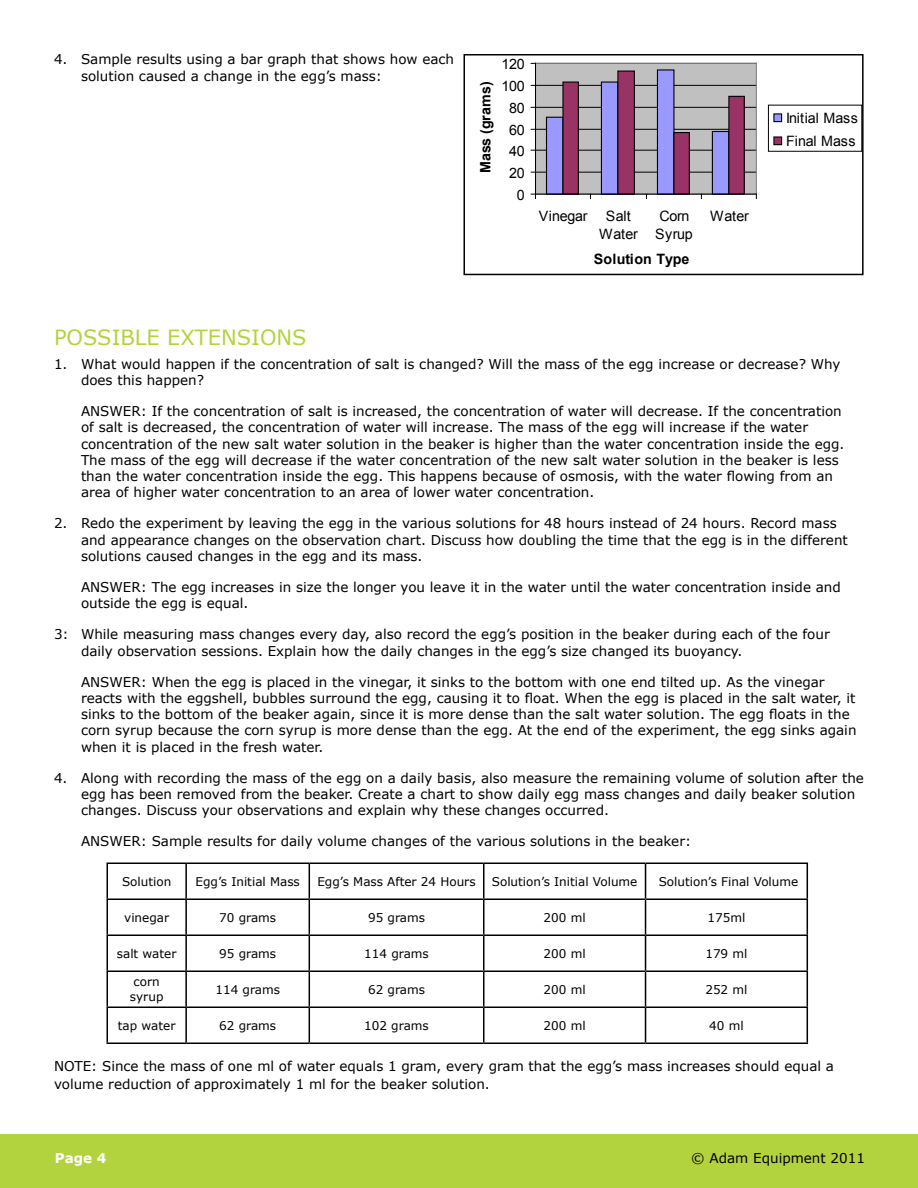
<style>
.page{position:relative;width:918px;height:1188px;background:#fff}
.page>*{position:absolute;margin:0;border:0;box-sizing:border-box;transform-origin:0 0}
.t1{font:21px "Verdana";color:#b2d33e}
.t2{font:14.25px/18.8px "Arial";letter-spacing:-.02em;color:#000;text-align:center}
.t3{font:700 14.25px "Arial";letter-spacing:.005em;color:#000}
.t4{font:14.25px/23.1px "Arial";letter-spacing:.005em;color:#000}
.t5{font:14.25px/18.8px "Arial";letter-spacing:.01em;color:#000;text-align:center}
.t6{font:13.5px/16.2px "Verdana";color:#000}
.t7{font:700 13.5px "Verdana";color:#fff}
.t8{font:12px/15px "Verdana";color:#000;text-align:center}
</style>
<div class="page">
<div style="left:0;top:1134px;width:918px;height:54px;background:#b2d33e"></div>
<hr style="left:106px;top:864px;width:2px;height:35px;background:#000">
<hr style="left:106px;top:863px;width:80px;height:1px;background:#000">
<hr style="left:186px;top:863px;width:123px;height:1px;background:#000">
<hr style="left:309px;top:863px;width:175px;height:1px;background:#000">
<hr style="left:484px;top:863px;width:162px;height:1px;background:#000">
<hr style="left:646px;top:863px;width:162px;height:1px;background:#000">
<hr style="left:106px;top:900px;width:2px;height:35px;background:#000">
<hr style="left:106px;top:936px;width:2px;height:35px;background:#000">
<hr style="left:106px;top:972px;width:2px;height:35px;background:#000">
<hr style="left:106px;top:1008px;width:2px;height:35px;background:#000">
<hr style="left:106px;top:899px;width:80px;height:1px;background:#000">
<hr style="left:186px;top:899px;width:123px;height:1px;background:#000">
<hr style="left:309px;top:899px;width:175px;height:1px;background:#000">
<hr style="left:484px;top:899px;width:162px;height:1px;background:#000">
<hr style="left:646px;top:899px;width:162px;height:1px;background:#000">
<hr style="left:106px;top:935px;width:80px;height:1px;background:#000">
<hr style="left:186px;top:935px;width:123px;height:1px;background:#000">
<hr style="left:309px;top:935px;width:175px;height:1px;background:#000">
<hr style="left:484px;top:935px;width:162px;height:1px;background:#000">
<hr style="left:646px;top:935px;width:162px;height:1px;background:#000">
<hr style="left:106px;top:971px;width:80px;height:1px;background:#000">
<hr style="left:186px;top:971px;width:123px;height:1px;background:#000">
<hr style="left:309px;top:971px;width:175px;height:1px;background:#000">
<hr style="left:484px;top:971px;width:162px;height:1px;background:#000">
<hr style="left:646px;top:971px;width:162px;height:1px;background:#000">
<hr style="left:106px;top:1007px;width:80px;height:1px;background:#000">
<hr style="left:186px;top:1007px;width:123px;height:1px;background:#000">
<hr style="left:309px;top:1007px;width:175px;height:1px;background:#000">
<hr style="left:484px;top:1007px;width:162px;height:1px;background:#000">
<hr style="left:646px;top:1007px;width:162px;height:1px;background:#000">
<hr style="left:106px;top:1043px;width:80px;height:1px;background:#000">
<hr style="left:186px;top:1043px;width:123px;height:1px;background:#000">
<hr style="left:309px;top:1043px;width:175px;height:1px;background:#000">
<hr style="left:484px;top:1043px;width:162px;height:1px;background:#000">
<hr style="left:646px;top:1043px;width:162px;height:1px;background:#000">
<hr style="left:185px;top:864px;width:2px;height:35px;background:#000">
<hr style="left:309px;top:864px;width:1px;height:35px;background:#000">
<hr style="left:483px;top:864px;width:1px;height:35px;background:#000">
<hr style="left:645px;top:864px;width:1px;height:35px;background:#000">
<hr style="left:807px;top:864px;width:1px;height:35px;background:#000">
<hr style="left:185px;top:900px;width:2px;height:35px;background:#000">
<hr style="left:309px;top:900px;width:1px;height:35px;background:#000">
<hr style="left:483px;top:900px;width:1px;height:35px;background:#000">
<hr style="left:645px;top:900px;width:1px;height:35px;background:#000">
<hr style="left:807px;top:900px;width:1px;height:35px;background:#000">
<hr style="left:185px;top:936px;width:2px;height:35px;background:#000">
<hr style="left:309px;top:936px;width:1px;height:35px;background:#000">
<hr style="left:483px;top:936px;width:1px;height:35px;background:#000">
<hr style="left:645px;top:936px;width:1px;height:35px;background:#000">
<hr style="left:807px;top:936px;width:1px;height:35px;background:#000">
<hr style="left:185px;top:972px;width:2px;height:35px;background:#000">
<hr style="left:309px;top:972px;width:1px;height:35px;background:#000">
<hr style="left:483px;top:972px;width:1px;height:35px;background:#000">
<hr style="left:645px;top:972px;width:1px;height:35px;background:#000">
<hr style="left:807px;top:972px;width:1px;height:35px;background:#000">
<hr style="left:185px;top:1008px;width:2px;height:35px;background:#000">
<hr style="left:309px;top:1008px;width:1px;height:35px;background:#000">
<hr style="left:483px;top:1008px;width:1px;height:35px;background:#000">
<hr style="left:645px;top:1008px;width:1px;height:35px;background:#000">
<hr style="left:807px;top:1008px;width:1px;height:35px;background:#000">
<svg style="left:530px;top:62px;width:331px;height:137px"></svg>
<div style="left:464px;top:54px;width:400px;height:221px;border:2px solid #000"></div>
<p class="t6" style="left:81px;top:51px;width:375px;text-indent:-27px">4. Sample results using a bar graph that shows how each solution caused a change in the egg’s mass:</p>
<p class="t3" style="left:476px;top:173px;width:93px;rotate:-90deg">Mass (grams)</p>
<p class="t2" style="left:501px;top:55px;width:25px">120</p>
<p class="t2" style="left:501px;top:77px;width:25px">100</p>
<p class="t2" style="left:509px;top:99px;width:17px">80</p>
<p class="t2" style="left:509px;top:121px;width:17px">60</p>
<p class="t2" style="left:509px;top:141px;width:17px">40</p>
<p class="t2" style="left:509px;top:163px;width:17px">20</p>
<p class="t2" style="left:517px;top:185px;width:9px">0</p>
<p class="t2" style="left:539px;top:206px;width:50px">Vinegar</p>
<p class="t5" style="left:599px;top:206px;width:40px">Salt<br>Water</p>
<p class="t2" style="left:655px;top:206px;width:39px">Corn<br>Syrup</p>
<p class="t2" style="left:710px;top:206px;width:40px">Water</p>
<p class="t3" style="left:594px;top:250px;width:97px">Solution Type</p>
<p class="t4" style="left:786px;top:106px;width:73px">Initial Mass<br>Final Mass</p>
<h1 class="t1" style="left:54px;top:323px;width:254px">POSSIBLE EXTENSIONS</h1>
<p class="t6" style="left:81px;top:356px;width:761px;text-indent:-27px">1. What would happen if the concentration of salt is changed? Will the mass of the egg increase or decrease? Why does this happen?</p>
<p class="t6" style="left:81px;top:403px;width:765px">ANSWER: If the concentration of salt is increased, the concentration of water will decrease. If the concentration of salt is decreased, the concentration of water will increase. The mass of the egg will increase if the water concentration of the new salt water solution in the beaker is higher than the water concentration inside the egg.<br>The mass of the egg will decrease if the water concentration of the new salt water solution in the beaker is less than the water concentration inside the egg. This happens because of osmosis, with the water flowing from an area of higher water concentration to an area of lower water concentration.</p>
<p class="t6" style="left:81px;top:515px;width:768px;text-indent:-27px">2. Redo the experiment by leaving the egg in the various solutions for 48 hours instead of 24 hours. Record mass and appearance changes on the observation chart. Discuss how doubling the time that the egg is in the different solutions caused changes in the egg and its mass.</p>
<p class="t6" style="left:81px;top:579px;width:761px">ANSWER: The egg increases in size the longer you leave it in the water until the water concentration inside and outside the egg is equal.</p>
<p class="t6" style="left:81px;top:626px;width:750px;text-indent:-27px">3: While measuring mass changes every day, also record the egg’s position in the beaker during each of the four daily observation sessions. Explain how the daily changes in the egg’s size changed its buoyancy.</p>
<p class="t6" style="left:81px;top:674px;width:777px">ANSWER: When the egg is placed in the vinegar, it sinks to the bottom with one end tilted up. As the vinegar reacts with the eggshell, bubbles surround the egg, causing it to float. When the egg is placed in the salt water, it sinks to the bottom of the beaker again, since it is more dense than the salt water solution. The egg floats in the corn syrup because the corn syrup is more dense than the egg. At the end of the experiment, the egg sinks again when it is placed in the fresh water.</p>
<p class="t6" style="left:81px;top:770px;width:784px;text-indent:-27px">4. Along with recording the mass of the egg on a daily basis, also measure the remaining volume of solution after the egg has been removed from the beaker. Create a chart to show daily egg mass changes and daily beaker solution changes. Discuss your observations and explain why these changes occurred.</p>
<p class="t6" style="left:81px;top:833px;width:612px">ANSWER: Sample results for daily volume changes of the various solutions in the beaker:</p>
<p class="t8" style="left:122px;top:874px;width:51px">Solution</p>
<p class="t8" style="left:196px;top:874px;width:106px">Egg’s Initial Mass</p>
<p class="t8" style="left:317px;top:874px;width:160px">Egg’s Mass After 24 Hours</p>
<p class="t8" style="left:492px;top:874px;width:147px">Solution’s Initial Volume</p>
<p class="t8" style="left:659px;top:874px;width:141px">Solution’s Final Volume</p>
<p class="t8" style="left:124px;top:910px;width:46px">vinegar</p>
<p class="t8" style="left:219px;top:910px;width:58px">70 grams</p>
<p class="t8" style="left:368px;top:910px;width:58px">95 grams</p>
<p class="t8" style="left:544px;top:910px;width:44px">200 ml</p>
<p class="t8" style="left:707px;top:910px;width:39px">175ml</p>
<p class="t8" style="left:117px;top:946px;width:61px">salt water</p>
<p class="t8" style="left:219px;top:946px;width:58px">95 grams</p>
<p class="t8" style="left:364px;top:946px;width:66px">114 grams</p>
<p class="t8" style="left:544px;top:946px;width:44px">200 ml</p>
<p class="t8" style="left:705px;top:946px;width:44px">179 ml</p>
<p class="t8" style="left:130px;top:974px;width:35px">corn syrup</p>
<p class="t8" style="left:215px;top:982px;width:66px">114 grams</p>
<p class="t8" style="left:368px;top:982px;width:58px">62 grams</p>
<p class="t8" style="left:544px;top:982px;width:44px">200 ml</p>
<p class="t8" style="left:705px;top:982px;width:44px">252 ml</p>
<p class="t8" style="left:118px;top:1018px;width:59px">tap water</p>
<p class="t8" style="left:219px;top:1018px;width:58px">62 grams</p>
<p class="t8" style="left:364px;top:1018px;width:66px">102 grams</p>
<p class="t8" style="left:544px;top:1018px;width:44px">200 ml</p>
<p class="t8" style="left:709px;top:1018px;width:36px">40 ml</p>
<p class="t6" style="left:54px;top:1057px;width:782px;line-height:18px">NOTE: Since the mass of one ml of water equals 1 gram, every gram that the egg’s mass increases should equal a volume reduction of approximately 1 ml for the beaker solution.</p>
<p class="t7" style="left:55px;top:1149px;width:53px">Page 4</p>
<p class="t6" style="left:691px;top:1150px;width:175px">© Adam Equipment 2011</p>
</div>
